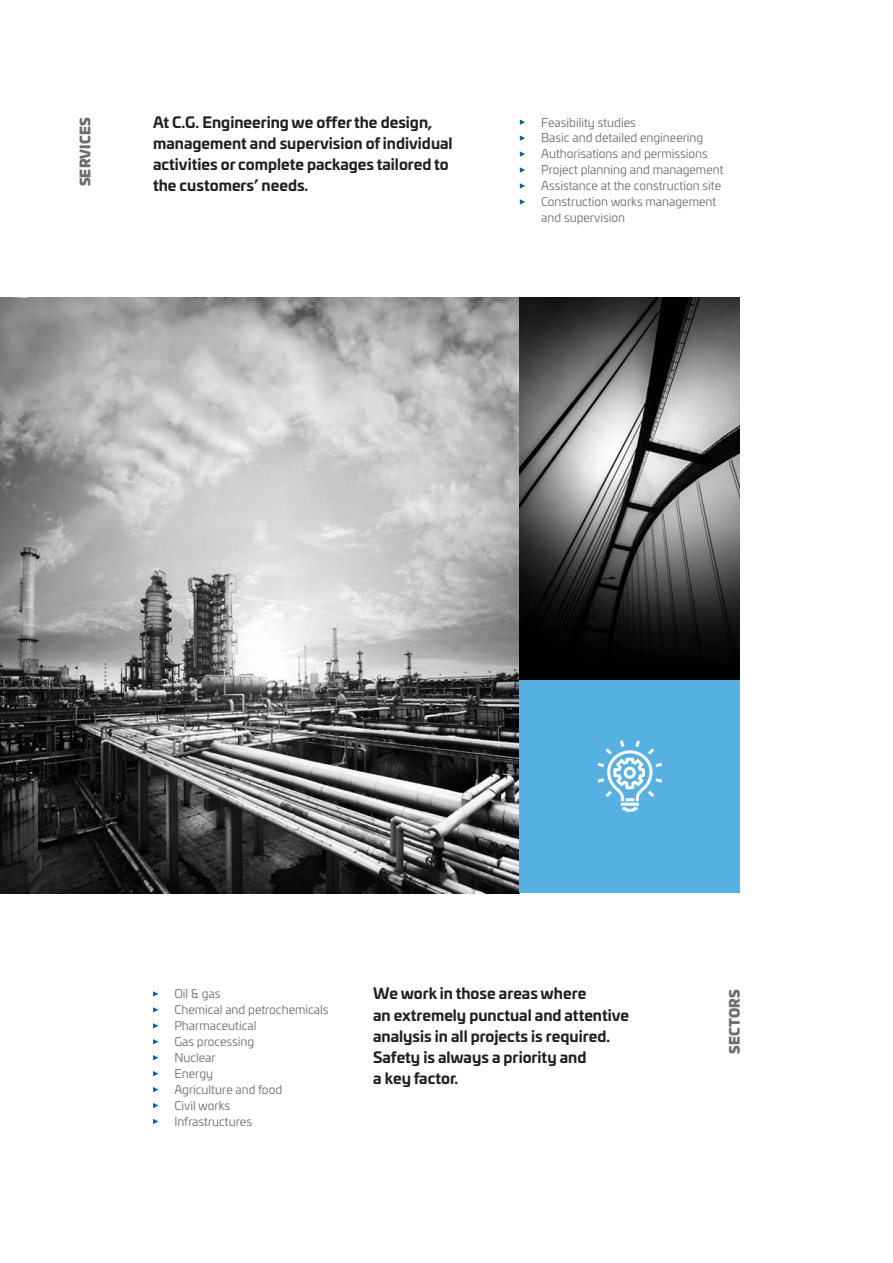
<style>
.page{position:relative;width:893px;height:1263px;background:#fff}
.page>*{position:absolute;margin:0;border:0;box-sizing:border-box;transform-origin:0 0}
.t1{font:700 15px/21.3px "Univia Pro";color:#231f20}
.t2{font:900 13.5px "Univia Pro";letter-spacing:.02em;color:#6c6d70}
.t3{font:12px "Univia Pro";color:#6c6d70}
</style>
<div class="page">
<img style="left:0;top:298px;width:520px;height:595px">
<img style="left:520px;top:298px;width:220px;height:382px">
<div style="left:520px;top:680px;width:220px;height:213px;background:#57b0e2"></div>
<svg style="left:520px;top:119px;width:5px;height:6px"></svg>
<svg style="left:520px;top:167px;width:5px;height:6px"></svg>
<svg style="left:520px;top:135px;width:5px;height:6px"></svg>
<svg style="left:520px;top:183px;width:5px;height:6px"></svg>
<svg style="left:520px;top:151px;width:5px;height:6px"></svg>
<svg style="left:520px;top:199px;width:5px;height:6px"></svg>
<svg style="left:153px;top:991px;width:5px;height:5px"></svg>
<svg style="left:153px;top:1087px;width:5px;height:5px"></svg>
<svg style="left:153px;top:1039px;width:5px;height:5px"></svg>
<svg style="left:153px;top:1007px;width:5px;height:5px"></svg>
<svg style="left:153px;top:1103px;width:5px;height:5px"></svg>
<svg style="left:153px;top:1119px;width:5px;height:5px"></svg>
<svg style="left:153px;top:1055px;width:5px;height:5px"></svg>
<svg style="left:153px;top:1023px;width:5px;height:5px"></svg>
<svg style="left:153px;top:1071px;width:5px;height:5px"></svg>
<svg style="left:597px;top:740px;width:65px;height:72px"></svg>
<p class="t2" style="left:74px;top:186px;width:71px;rotate:-90deg">SERVICES</p>
<p class="t1" style="left:153px;top:110px;width:301px">At C.G. Engineering we offer the design, management and supervision of individual activities or complete packages tailored to the customers’ needs.</p>
<p class="t3" style="left:541px;top:113px;width:96px">Feasibility studies</p>
<p class="t3" style="left:541px;top:129px;width:164px">Basic and detailed engineering</p>
<p class="t3" style="left:541px;top:145px;width:168px">Authorisations and permissions</p>
<p class="t3" style="left:541px;top:161px;width:184px">Project planning and management</p>
<p class="t3" style="left:541px;top:177px;width:182px">Assistance at the construction site</p>
<p class="t3" style="left:541px;top:193px;width:177px">Construction works management</p>
<p class="t3" style="left:541px;top:209px;width:86px">and supervision</p>
<p class="t3" style="left:174px;top:985px;width:48px">Oil &amp; gas</p>
<p class="t3" style="left:174px;top:1001px;width:156px">Chemical and petrochemicals</p>
<p class="t3" style="left:174px;top:1017px;width:84px">Pharmaceutical</p>
<p class="t3" style="left:174px;top:1033px;width:82px">Gas processing</p>
<p class="t3" style="left:174px;top:1049px;width:43px">Nuclear</p>
<p class="t3" style="left:174px;top:1065px;width:40px">Energy</p>
<p class="t3" style="left:174px;top:1081px;width:109px">Agriculture and food</p>
<p class="t3" style="left:174px;top:1097px;width:57px">Civil works</p>
<p class="t3" style="left:174px;top:1113px;width:79px">Infrastructures</p>
<p class="t1" style="left:373px;top:982px;width:215px">We work in those areas where</p>
<p class="t1" style="left:373px;top:1003px;width:258px">an extremely punctual and attentive analysis in all projects is required.</p>
<p class="t1" style="left:373px;top:1046px;width:215px">Safety is always a priority and</p>
<p class="t1" style="left:373px;top:1067px;width:87px">a key factor.</p>
<p class="t2" style="left:723px;top:1054px;width:66px;rotate:-90deg">SECTORS</p>
</div>
